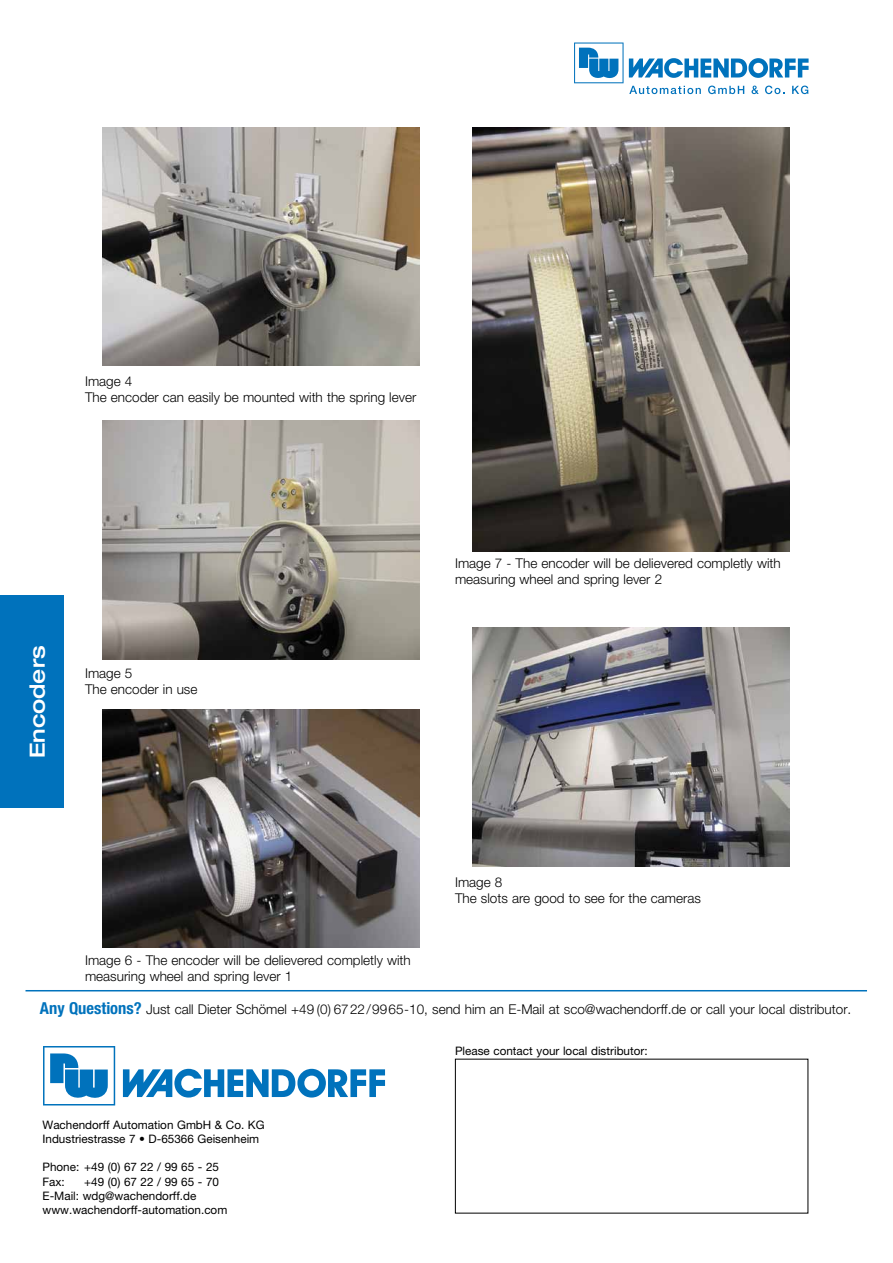
<style>
.page{position:relative;width:893px;height:1263px;background:#fff}
.page>*{position:absolute;margin:0;border:0;box-sizing:border-box;transform-origin:0 0}
.t1{font:500 expanded 21px "Helvetica Neue LT Pro";color:#fff}
.t2{font:300 13.5px/16.2px "Helvetica Neue LT Pro";color:#000}
.t3{font:11.7px/14.1px "Helvetica Neue LT Pro";color:#000}
.s1{font-weight:700;font-stretch:condensed;font-size:16.5px;color:#0072bc}
</style>
<div class="page">
<div style="left:0;top:595px;width:64px;height:213px;background:#0072bc"></div>
<svg style="left:574px;top:43px;width:235px;height:51px"></svg>
<img style="left:102px;top:421px;width:318px;height:238px">
<img style="left:472px;top:128px;width:317px;height:424px">
<img style="left:472px;top:628px;width:317px;height:238px">
<img style="left:102px;top:128px;width:318px;height:238px">
<img style="left:102px;top:710px;width:318px;height:238px">
<svg style="left:123px;top:1069px;width:262px;height:28px"></svg>
<svg style="left:43px;top:1046px;width:72px;height:59px"></svg>
<hr style="left:26px;top:990px;width:841px;height:1px;background:#0072bc">
<p class="t2" style="left:85px;top:373px;width:333px">Image 4<br>The encoder can easily be mounted with the spring lever</p>
<h1 class="t1" style="left:24px;top:758px;width:115px;rotate:-90deg">Encoders</h1>
<p class="t2" style="left:85px;top:664px;width:114px">Image 5<br>The encoder in use</p>
<p class="t2" style="left:455px;top:554px;width:327px">Image 7 - The encoder will be delievered completly with measuring wheel and spring lever 2</p>
<p class="t2" style="left:85px;top:952px;width:327px">Image 6 - The encoder will be delievered completly with measuring wheel and spring lever 1</p>
<p class="t2" style="left:455px;top:873px;width:247px">Image 8<br>The slots are good to see for the cameras</p>
<p class="t2" style="left:40px;top:1000px;width:813px"><span class="s1">Any Questions?</span> Just call Dieter Schömel +49 (0) 6722/9965-10, send him an E-Mail at sco@wachendorff.de or call your local distributor.</p>
<p class="t3" style="left:455px;top:1043px;width:194px">Please contact your local distributor:</p>
<p class="t3" style="left:43px;top:1117px;width:224px">Wachendorff Automation GmbH &amp; Co. KG<br>Industriestrasse 7 • D-65366 Geisenheim</p>
<p class="t3" style="left:43px;top:1160px;width:178px">Phone: +49 (0) 67 22 / 99 65 - 25<br>Fax:</p>
<p class="t3" style="left:43px;top:1174px;width:186px;text-indent:42px">+49 (0) 67 22 / 99 65 - 70<br>E-Mail: wdg@wachendorff.de www.wachendorff-automation.com</p>
</div>
